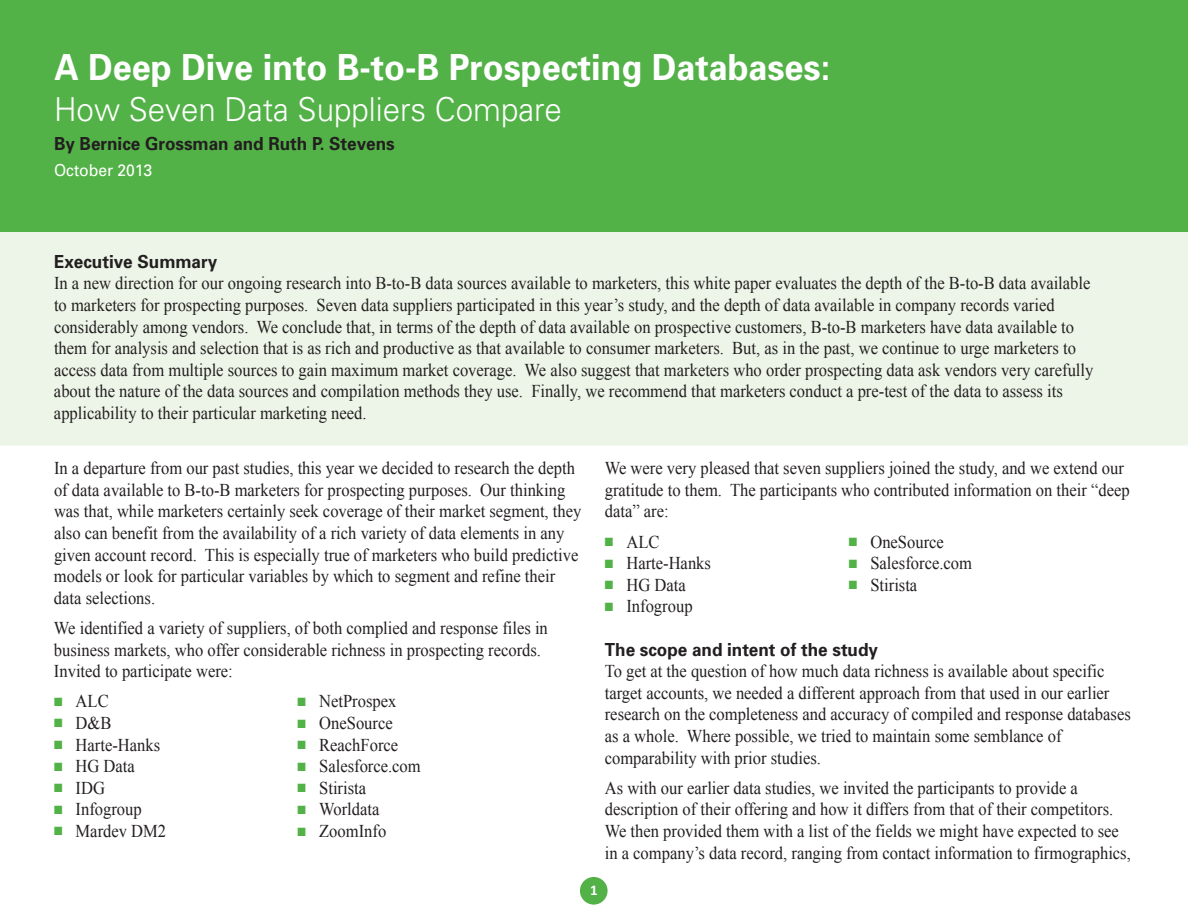
<style>
.page{position:relative;width:1188px;height:918px;background:#fff}
.page>*{position:absolute;margin:0;border:0;box-sizing:border-box;transform-origin:0 0}
.t1{font:700 36px "Univers";color:#fff;scale:.95 1}
.t2{font:300 33px "Univers";color:#fff;scale:.95 1}
.t3{font:18px/21.6px "Times New Roman";color:#231f20;scale:.92 1}
.t4{font:700 18px "Univers";color:#231f20;scale:.95 1}
.t5{font:16.5px "Univers";color:#fff;scale:.95 1}
.t6{font:700 15px "Calibri";color:#fff}
.s1{color:#53b247}
</style>
<div class="page">
<div style="left:0;top:231px;width:1188px;height:215px;background:#ecf5e8"></div>
<div style="left:0;top:0;width:1188px;height:231px;background:#53b247"></div>
<div style="left:580px;top:877px;width:28px;height:28px;background:#53b247;border-radius:50%"></div>
<h1 class="t1" style="left:54px;top:54px;width:819px">A Deep Dive into B-to-B Prospecting Databases:</h1>
<h2 class="t2" style="left:54px;top:97px;width:536px">How Seven Data Suppliers Compare</h2>
<p class="t4" style="left:54px;top:137px;width:360px">By Bernice Grossman and Ruth P. Stevens</p>
<p class="t5" style="left:54px;top:164px;width:105px">October 2013</p>
<p class="t4" style="left:54px;top:255px;width:173px">Executive Summary</p>
<p class="t3" style="left:54px;top:273px;width:1131px">In a new direction for our ongoing research into B-to-B data sources available to marketers, this white paper evaluates the depth of the B-to-B data available to marketers for prospecting purposes. Seven data suppliers participated in this year’s study, and the depth of data available in company records varied considerably among vendors. We conclude that, in terms of the depth of data available on prospective customers, B-to-B marketers have data available to them for analysis and selection that is as rich and productive as that available to consumer marketers. But, as in the past, we continue to urge marketers to access data from multiple sources to gain maximum market coverage. We also suggest that marketers who order prospecting data ask vendors very carefully about the nature of the data sources and compilation methods they use. Finally, we recommend that marketers conduct a pre-test of the data to assess its applicability to their particular marketing need.</p>
<p class="t3" style="left:54px;top:457px;width:575px">In a departure from our past studies, this year we decided to research the depth of data available to B-to-B marketers for prospecting purposes. Our thinking was that, while marketers certainly seek coverage of their market segment, they also can benefit from the availability of a rich variety of data elements in any given account record. This is especially true of marketers who build predictive models or look for particular variables by which to segment and refine their data selections.</p>
<p class="t3" style="left:54px;top:617px;width:538px">We identified a variety of suppliers, of both complied and response files in business markets, who offer considerable richness in prospecting records.<br>Invited to participate were:</p>
<p class="t3" style="left:54px;top:691px;width:61px"><span class="s1">■</span> ALC</p>
<p class="t3" style="left:54px;top:712px;width:64px"><span class="s1">■</span> D&amp;B</p>
<p class="t3" style="left:54px;top:734px;width:117px"><span class="s1">■</span> Harte-Hanks</p>
<p class="t3" style="left:54px;top:755px;width:89px"><span class="s1">■</span> HG Data</p>
<p class="t3" style="left:54px;top:777px;width:57px"><span class="s1">■</span> IDG</p>
<p class="t3" style="left:54px;top:799px;width:97px"><span class="s1">■</span> Infogroup</p>
<p class="t3" style="left:54px;top:820px;width:123px"><span class="s1">■</span> Mardev DM2</p>
<p class="t3" style="left:298px;top:691px;width:109px"><span class="s1">■</span> NetProspex</p>
<p class="t3" style="left:298px;top:712px;width:105px"><span class="s1">■</span> OneSource</p>
<p class="t3" style="left:298px;top:734px;width:111px"><span class="s1">■</span> ReachForce</p>
<p class="t3" style="left:298px;top:755px;width:135px"><span class="s1">■</span> Salesforce.com</p>
<p class="t3" style="left:298px;top:777px;width:76px"><span class="s1">■</span> Stirista</p>
<p class="t3" style="left:298px;top:799px;width:91px"><span class="s1">■</span> Worldata</p>
<p class="t3" style="left:298px;top:820px;width:98px"><span class="s1">■</span> ZoomInfo</p>
<p class="t3" style="left:605px;top:457px;width:572px">We were very pleased that seven suppliers joined the study, and we extend our gratitude to them. The participants who contributed information on their “deep data” are:</p>
<p class="t3" style="left:605px;top:531px;width:61px"><span class="s1">■</span> ALC</p>
<p class="t3" style="left:605px;top:552px;width:117px"><span class="s1">■</span> Harte-Hanks</p>
<p class="t3" style="left:605px;top:574px;width:89px"><span class="s1">■</span> HG Data</p>
<p class="t3" style="left:605px;top:595px;width:97px"><span class="s1">■</span> Infogroup</p>
<p class="t4" style="left:605px;top:643px;width:289px">The scope and intent of the study</p>
<p class="t3" style="left:605px;top:660px;width:573px">To get at the question of how much data richness is available about specific target accounts, we needed a different approach from that used in our earlier research on the completeness and accuracy of compiled and response databases as a whole. Where possible, we tried to maintain some semblance of comparability with prior studies.</p>
<p class="t3" style="left:605px;top:777px;width:573px">As with our earlier data studies, we invited the participants to provide a description of their offering and how it differs from that of their competitors.<br>We then provided them with a list of the fields we might have expected to see in a company’s data record, ranging from contact information to firmographics,</p>
<p class="t3" style="left:849px;top:531px;width:105px"><span class="s1">■</span> OneSource</p>
<p class="t3" style="left:849px;top:552px;width:135px"><span class="s1">■</span> Salesforce.com</p>
<p class="t3" style="left:849px;top:574px;width:76px"><span class="s1">■</span> Stirista</p>
<p class="t6" style="left:590px;top:881px;width:9px">1</p>
</div>
